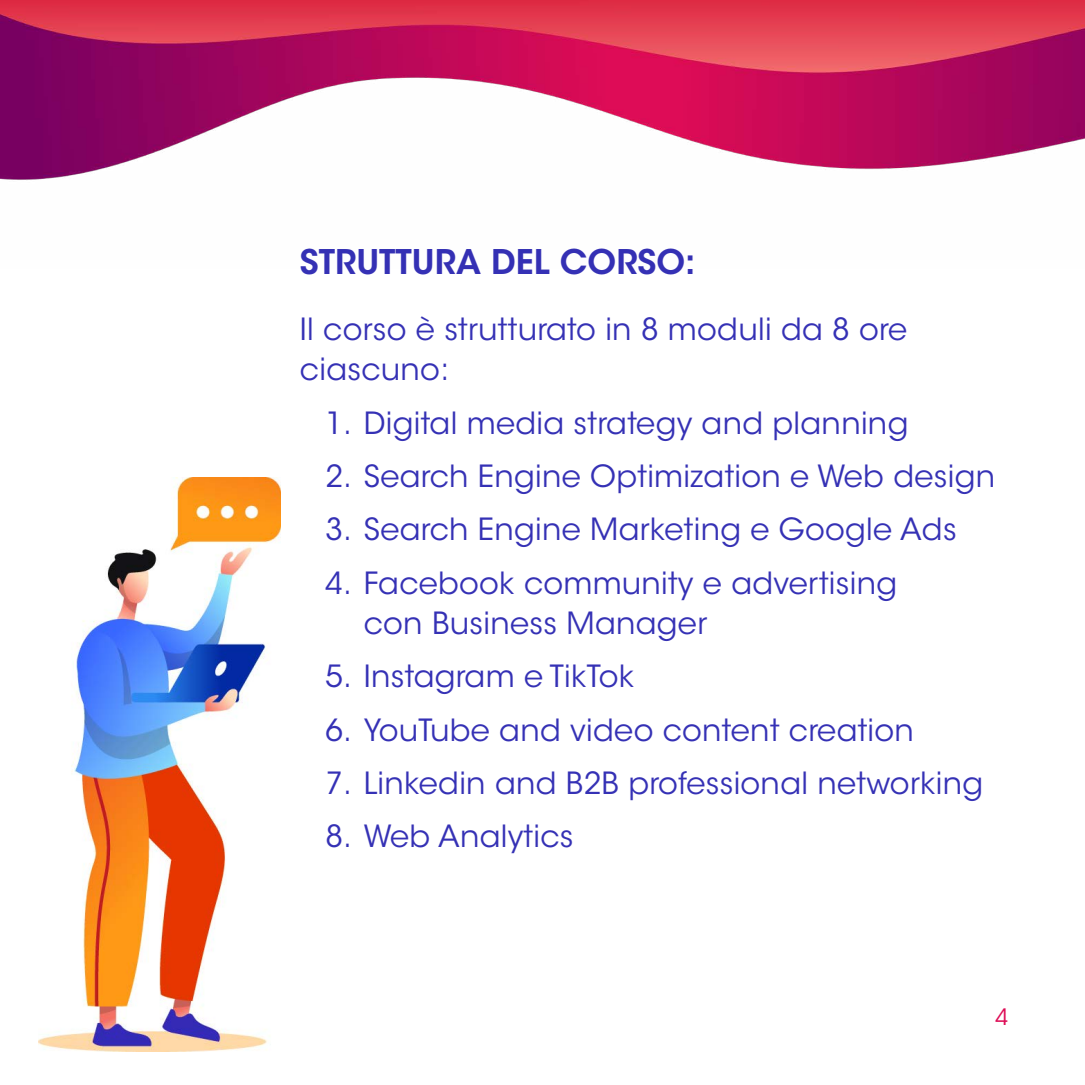
<style>
.page{position:relative;width:1085px;height:1085px;background:#fff}
.page>*{position:absolute;margin:0;border:0;box-sizing:border-box;transform-origin:0 0}
.t1{font:600 33.75px "ITC Avant Garde Std";color:#3531b5}
.t2{font:30.38px/40.5px "ITC Avant Garde Std";letter-spacing:.01em;color:#3531b5}
.t3{font:22.5px "ITC Avant Garde Std";color:#dd0c55}
</style>
<div class="page">
<img style="left:39px;top:477px;width:241px;height:573px">
<img style="left:0;top:0;width:1084px;height:180px">
<p class="t1" style="left:300px;top:240px;width:397px">STRUTTURA DEL CORSO:</p>
<p class="t2" style="left:300px;top:309px;width:608px">Il corso è strutturato in 8 moduli da 8 ore ciascuno:</p>
<p class="t2" style="left:325px;top:403px;width:584px">1. Digital media strategy and planning</p>
<p class="t2" style="left:325px;top:456px;width:671px">2. Search Engine Optimization e Web design</p>
<p class="t2" style="left:325px;top:509px;width:632px">3. Search Engine Marketing e Google Ads</p>
<p class="t2" style="left:364px;top:562px;width:535px;text-indent:-38px">4. Facebook community e advertising con Business Manager</p>
<p class="t2" style="left:325px;top:656px;width:310px">5. Instagram e TikTok</p>
<p class="t2" style="left:325px;top:709px;width:590px">6. YouTube and video content creation</p>
<p class="t2" style="left:325px;top:763px;width:659px">7. Linkedin and B2B professional networking</p>
<p class="t2" style="left:325px;top:816px;width:249px">8. Web Analytics</p>
<p class="t3" style="left:995px;top:1003px;width:14px">4</p>
</div>
